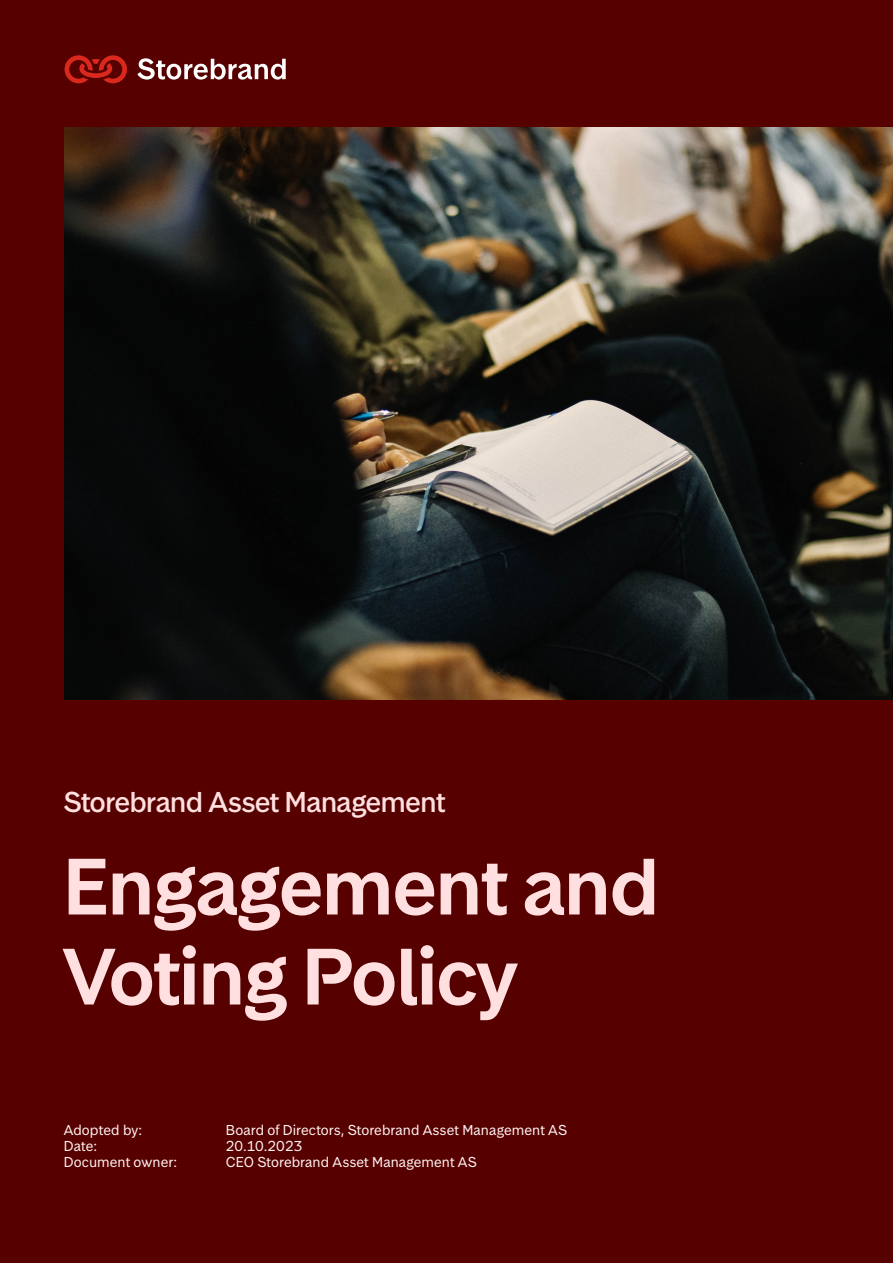
<style>
.page{position:relative;width:893px;height:1263px;background:#560000}
.page>*{position:absolute;margin:0;border:0;box-sizing:border-box;transform-origin:0 0}
.Display_heading_red_large_-_50pt{font:600 75px/90px "Storebrand Display";color:#ffdfdf}
.H5_subheading_dark_red{font:500 27px "Storebrand Display";letter-spacing:-.005em;color:#ffdfdf}
.Body_text_extra_light_red_-_9pt{font:13.5px "Storebrand Text";letter-spacing:.005em;color:#fff0f0}
</style>
<div class="page">
<img style="left:65px;top:128px;width:828px;height:571px">
<svg style="left:137px;top:58px;width:149px;height:22px"></svg>
<svg style="left:65px;top:55px;width:62px;height:28px"></svg>
<p class="H5_subheading_dark_red" style="left:64px;top:784px;width:383px">Storebrand Asset Management</p>
<p class="Display_heading_red_large_-_50pt" style="left:64px;top:841px;width:596px">Engagement and<br>Voting Policy</p>
<p class="Body_text_extra_light_red_-_9pt" style="left:64px;top:1121px;width:80px">Adopted by:</p>
<p class="Body_text_extra_light_red_-_9pt" style="left:226px;top:1121px;width:343px">Board of Directors, Storebrand Asset Management AS</p>
<p class="Body_text_extra_light_red_-_9pt" style="left:64px;top:1137px;width:35px">Date:</p>
<p class="Body_text_extra_light_red_-_9pt" style="left:226px;top:1137px;width:78px">20.10.2023</p>
<p class="Body_text_extra_light_red_-_9pt" style="left:64px;top:1153px;width:115px">Document owner:</p>
<p class="Body_text_extra_light_red_-_9pt" style="left:226px;top:1153px;width:253px">CEO Storebrand Asset Management AS</p>
</div>
